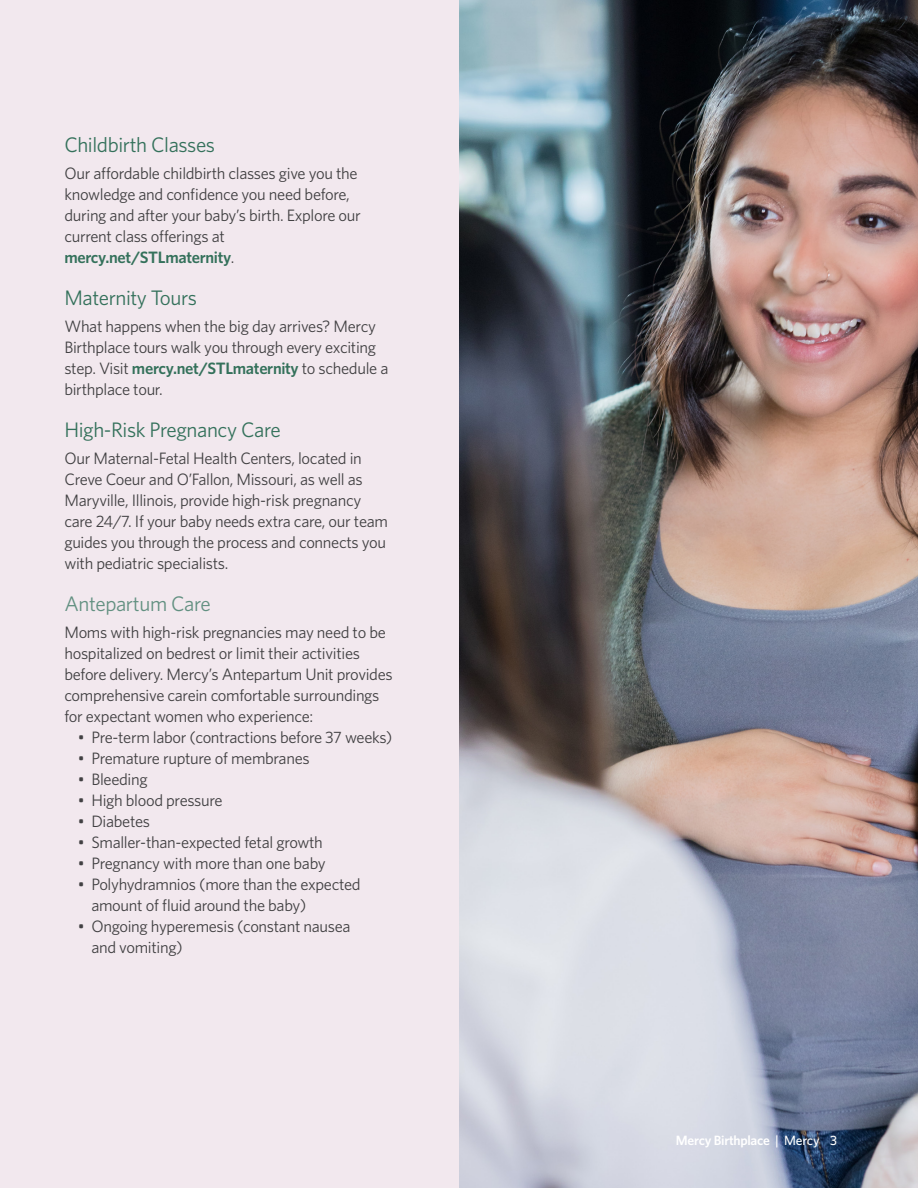
<style>
.page{position:relative;width:918px;height:1188px;background:#f2e8ee}
.page>*{position:absolute;margin:0;border:0;box-sizing:border-box;transform-origin:0 0}
.t1{font:21px "Whitney";letter-spacing:-.02em;color:#34715b}
.t2{font:21px "Whitney";letter-spacing:-.02em;color:#629081}
.t3{font:16.5px/21px "Whitney";letter-spacing:-.02em;color:#414042}
.t4{font:600 13.5px "Whitney";letter-spacing:-.02em;color:#fff}
.s1{font-weight:600;color:#34715b}
.s2{font-weight:500}
</style>
<div class="page">
<img style="left:459px;top:0;width:459px;height:1188px">
<p class="t1" style="left:64px;top:131px;width:152px">Childbirth Classes</p>
<p class="t3" style="left:64px;top:162px;width:298px">Our affordable childbirth classes give you the knowledge and confidence you need before, during and after your baby’s birth. Explore our current class offerings at <span class="s1">mercy.net/STLmaternity</span>.</p>
<p class="t1" style="left:64px;top:284px;width:134px">Maternity Tours</p>
<p class="t3" style="left:64px;top:315px;width:326px">What happens when the big day arrives? Mercy Birthplace tours walk you through every exciting step. Visit <span class="s1">mercy.net/STLmaternity</span> to schedule a birthplace tour.</p>
<p class="t1" style="left:64px;top:416px;width:218px">High-Risk Pregnancy Care</p>
<p class="t3" style="left:64px;top:447px;width:325px">Our Maternal-Fetal Health Centers, located in Creve Coeur and O’Fallon, Missouri, as well as Maryville, Illinois, provide high-risk pregnancy care 24/7. If your baby needs extra care, our team guides you through the process and connects you with pediatric specialists.</p>
<p class="t2" style="left:64px;top:590px;width:148px">Antepartum Care</p>
<p class="t3" style="left:64px;top:621px;width:330px">Moms with high-risk pregnancies may need to be hospitalized on bedrest or limit their activities before delivery. Mercy’s Antepartum Unit provides comprehensive carein comfortable surroundings for expectant women who experience:</p>
<p class="t3" style="left:78px;top:726px;width:316px">• Pre-term labor (contractions before 37 weeks)</p>
<p class="t3" style="left:78px;top:747px;width:233px">• Premature rupture of membranes</p>
<p class="t3" style="left:78px;top:768px;width:71px">• Bleeding</p>
<p class="t3" style="left:78px;top:789px;width:146px">• High blood pressure</p>
<p class="t3" style="left:78px;top:810px;width:74px">• Diabetes</p>
<p class="t3" style="left:78px;top:831px;width:247px">• Smaller-than-expected fetal growth</p>
<p class="t3" style="left:78px;top:852px;width:249px">• Pregnancy with more than one baby</p>
<p class="t3" style="left:91px;top:873px;width:271px;text-indent:-13px">• Polyhydramnios (more than the expected amount of fluid around the baby)</p>
<p class="t3" style="left:91px;top:915px;width:261px;text-indent:-13px">• Ongoing hyperemesis (constant nausea and vomiting)</p>
<p class="t4" style="left:676px;top:1131px;width:163px">Mercy Birthplace <span class="s2">| Mercy 3</span></p>
</div>
